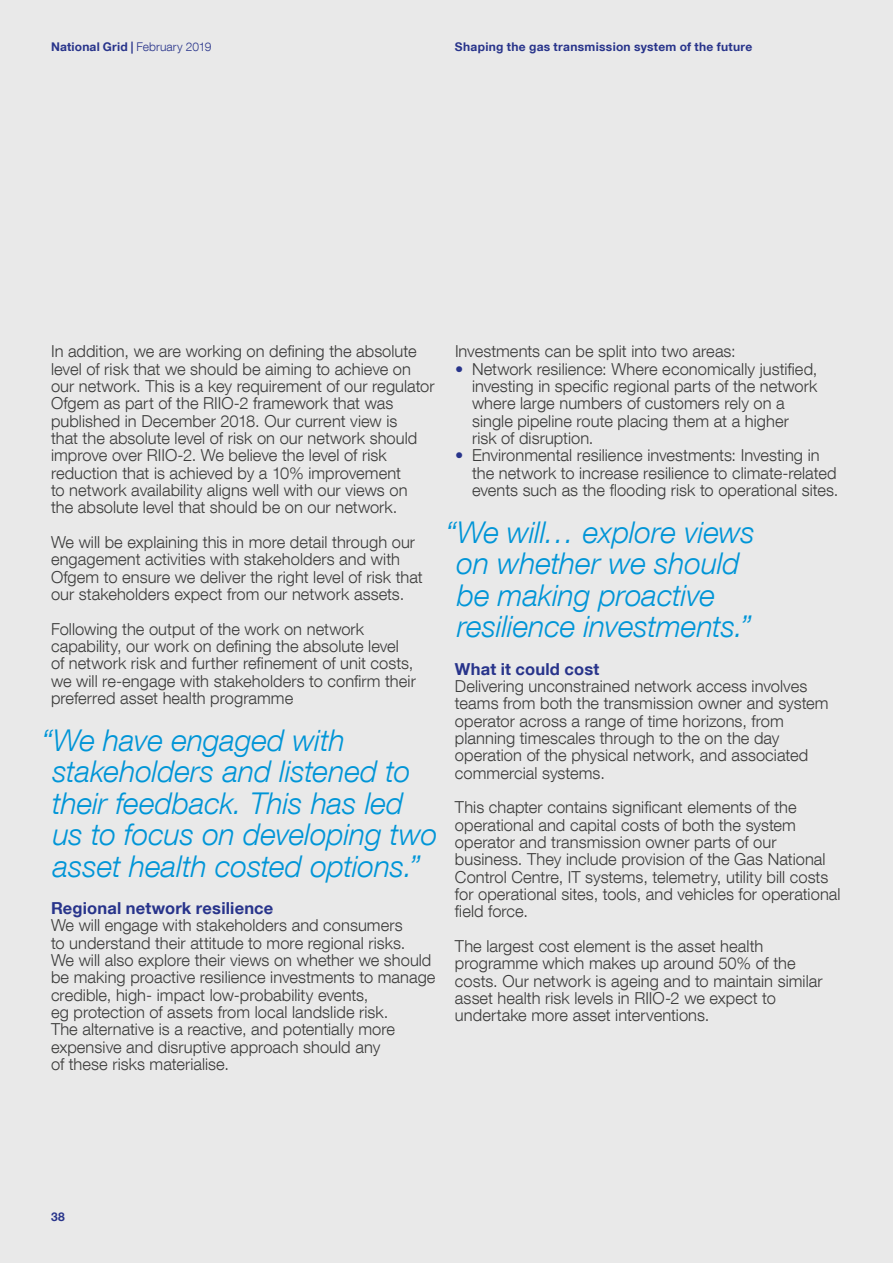
<style>
.page{position:relative;width:893px;height:1263px;background:#e9e9e9}
.page>*{position:absolute;margin:0;border:0;box-sizing:border-box;transform-origin:0 0}
.t1{font:italic 300 30px/31.5px "Helvetica Neue LT Com";letter-spacing:-.005em;color:#0095d7}
.t2{font:300 16.5px/17.4px "Helvetica Neue LT Com";letter-spacing:.005em;color:#3c3c3b}
.t3{font:700 16.5px "Helvetica Neue LT Com";letter-spacing:.01em;color:#28348b}
.t4{font:700 12px "Helvetica Neue LT Com";letter-spacing:.025em;color:#28348b}
.s1{font-weight:300}
.s2{color:#28348b}
</style>
<div class="page">
<p class="t4" style="left:51px;top:39px;width:162px">National Grid | <span class="s1">February 2019</span></p>
<p class="t4" style="left:455px;top:39px;width:299px">Shaping the gas transmission system of the future</p>
<p class="t2" style="left:51px;top:342px;width:385px">In addition, we are working on defining the absolute level of risk that we should be aiming to achieve on our network. This is a key requirement of our regulator Ofgem as part of the RIIO-2 framework that was published in December 2018. Our current view is<br>that the absolute level of risk on our network should improve over RIIO-2. We believe the level of risk reduction that is achieved by a 10% improvement<br>to network availability aligns well with our views on<br>the absolute level that should be on our network.</p>
<p class="t2" style="left:51px;top:533px;width:373px">We will be explaining this in more detail through our engagement activities with stakeholders and with Ofgem to ensure we deliver the right level of risk that our stakeholders expect from our network assets.</p>
<p class="t2" style="left:51px;top:620px;width:366px">Following the output of the work on network capability, our work on defining the absolute level of network risk and further refinement of unit costs, we will re-engage with stakeholders to confirm their preferred asset health programme</p>
<h1 class="t1" style="left:52px;top:724px;width:387px;text-indent:-10px">“We have engaged with stakeholders and listened to their feedback. This has led us to focus on developing two asset health costed options.”</h1>
<p class="t3" style="left:51px;top:898px;width:224px">Regional network resilience</p>
<p class="t2" style="left:51px;top:916px;width:386px">We will engage with stakeholders and consumers<br>to understand their attitude to more regional risks.<br>We will also explore their views on whether we should be making proactive resilience investments to manage credible, high- impact low-probability events,<br>eg protection of assets from local landslide risk.<br>The alternative is a reactive, and potentially more expensive and disruptive approach should any<br>of these risks materialise.</p>
<p class="t2" style="left:455px;top:342px;width:282px">Investments can be split into two areas:</p>
<p class="t2" style="left:472px;top:360px;width:347px;text-indent:-17px"><span class="s2">•</span> Network resilience: Where economically justified, investing in specific regional parts of the network where large numbers of customers rely on a single pipeline route placing them at a higher risk of disruption.</p>
<p class="t2" style="left:472px;top:446px;width:368px;text-indent:-17px"><span class="s2">•</span> Environmental resilience investments: Investing in the network to increase resilience to climate-related events such as the flooding risk to operational sites.</p>
<h1 class="t1" style="left:457px;top:516px;width:300px;text-indent:-11px">“We will… explore views on whether we should be making proactive resilience investments.”</h1>
<p class="t3" style="left:455px;top:658px;width:146px">What it could cost</p>
<p class="t2" style="left:455px;top:677px;width:375px">Delivering unconstrained network access involves teams from both the transmission owner and system operator across a range of time horizons, from planning timescales through to the on the day operation of the physical network, and associated commercial systems.</p>
<p class="t2" style="left:455px;top:798px;width:387px">This chapter contains significant elements of the operational and capital costs of both the system operator and transmission owner parts of our business. They include provision of the Gas National Control Centre, IT systems, telemetry, utility bill costs for operational sites, tools, and vehicles for operational field force.</p>
<p class="t2" style="left:455px;top:937px;width:369px">The largest cost element is the asset health programme which makes up around 50% of the costs. Our network is ageing and to maintain similar asset health risk levels in RIIO-2 we expect to undertake more asset interventions.</p>
<p class="t4" style="left:51px;top:1209px;width:15px">38</p>
</div>
